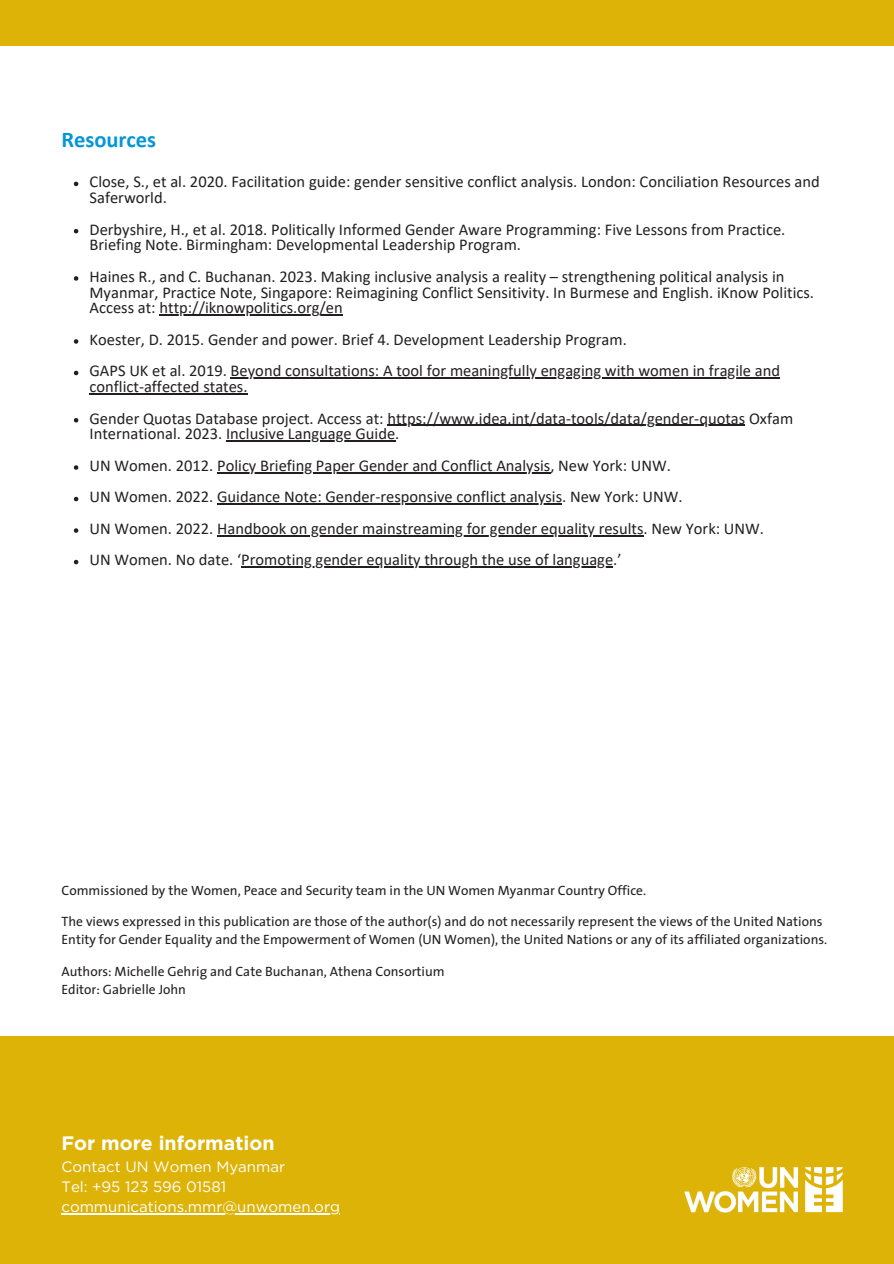
<style>
.page{position:relative;width:894px;height:1264px;background:#fff}
.page>*{position:absolute;margin:0;border:0;box-sizing:border-box;transform-origin:0 0}
.t1{font:700 22.5px "Calibri";color:#0397d6}
.t2{font:700 19.5px "Gotham";color:#fff}
.t3{font:16.5px/15.8px "Calibri";color:#231f20}
.t4{font:15px/20.2px "Gotham";color:#fff}
.t5{font:13.5px/18px "The Sans";color:#231f20}
</style>
<div class="page">
<div style="left:0;top:1036px;width:893px;height:227px;background:#ddb307"></div>
<img style="left:684px;top:1167px;width:159px;height:46px">
<svg style="left:74px;top:182px;width:4px;height:4px"></svg>
<svg style="left:74px;top:229px;width:4px;height:4px"></svg>
<svg style="left:74px;top:276px;width:4px;height:5px"></svg>
<hr style="left:159px;top:314px;width:184px;height:1px;background:#231f20">
<svg style="left:74px;top:339px;width:4px;height:5px"></svg>
<svg style="left:74px;top:371px;width:4px;height:4px"></svg>
<hr style="left:230px;top:377px;width:550px;height:1px;background:#231f20">
<hr style="left:89px;top:393px;width:158px;height:1px;background:#231f20">
<svg style="left:74px;top:418px;width:4px;height:4px"></svg>
<hr style="left:387px;top:425px;width:358px;height:1px;background:#231f20">
<hr style="left:226px;top:440px;width:169px;height:1px;background:#231f20">
<svg style="left:74px;top:465px;width:4px;height:5px"></svg>
<hr style="left:217px;top:472px;width:333px;height:1px;background:#231f20">
<svg style="left:74px;top:497px;width:4px;height:4px"></svg>
<hr style="left:217px;top:503px;width:345px;height:1px;background:#231f20">
<svg style="left:74px;top:528px;width:4px;height:5px"></svg>
<hr style="left:217px;top:535px;width:426px;height:1px;background:#231f20">
<svg style="left:74px;top:560px;width:4px;height:4px"></svg>
<hr style="left:241px;top:566px;width:372px;height:1px;background:#231f20">
<hr style="left:61px;top:1213px;width:279px;height:1px;background:#fff">
<div style="left:0;top:0;width:893px;height:46px;background:#ddb307"></div>
<p class="t1" style="left:61px;top:130px;width:96px">Resources</p>
<p class="t3" style="left:89px;top:175px;width:731px">Close, S., et al. 2020. Facilitation guide: gender sensitive conflict analysis. London: Conciliation Resources and<br>Saferworld.</p>
<p class="t3" style="left:89px;top:222px;width:697px">Derbyshire, H., et al. 2018. Politically Informed Gender Aware Programming: Five Lessons from Practice.<br>Briefing Note. Birmingham: Developmental Leadership Program.</p>
<p class="t3" style="left:89px;top:270px;width:725px">Haines R., and C. Buchanan. 2023. Making inclusive analysis a reality – strengthening political analysis in<br>Myanmar, Practice Note, Singapore: Reimagining Conflict Sensitivity. In Burmese and English. iKnow Politics.<br>Access at: http://iknowpolitics.org/en</p>
<p class="t3" style="left:89px;top:325px;width:692px;line-height:31.5px">Koester, D. 2015. Gender and power. Brief 4. Development Leadership Program.<br>GAPS UK et al. 2019. Beyond consultations: A tool for meaningfully engaging with women in fragile and</p>
<p class="t3" style="left:89px;top:372px;width:705px;line-height:31.5px">conflict-affected states.<br>Gender Quotas Database project. Access at: https://www.idea.int/data-tools/data/gender-quotas Oxfam</p>
<h2 class="t3" style="left:89px;top:427px;width:311px">International. 2023. Inclusive Language Guide.</h2>
<p class="t3" style="left:89px;top:459px;width:582px">UN Women. 2012. Policy Briefing Paper Gender and Conflict Analysis, New York: UNW.</p>
<p class="t3" style="left:89px;top:490px;width:594px">UN Women. 2022. Guidance Note: Gender-responsive conflict analysis. New York: UNW.</p>
<p class="t3" style="left:89px;top:522px;width:675px">UN Women. 2022. Handbook on gender mainstreaming for gender equality results. New York: UNW.</p>
<p class="t3" style="left:89px;top:553px;width:533px">UN Women. No date. ‘Promoting gender equality through the use of language.’</p>
<p class="t5" style="left:61px;top:880px;width:586px">Commissioned by the Women, Peace and Security team in the UN Women Myanmar Country Office.</p>
<h2 class="t5" style="left:61px;top:912px;width:767px">The views expressed in this publication are those of the author(s) and do not necessarily represent the views of the United Nations<br>Entity for Gender Equality and the Empowerment of Women (UN Women), the United Nations or any of its affiliated organizations.</h2>
<p class="t5" style="left:61px;top:961px;width:384px">Authors: Michelle Gehrig and Cate Buchanan, Athena Consortium<br>Editor: Gabrielle John</p>
<p class="t2" style="left:61px;top:1132px;width:214px">For more information</p>
<p class="t4" style="left:61px;top:1156px;width:225px">Contact UN Women Myanmar<br>Tel: +95 123 596 01581</p>
<p class="t4" style="left:61px;top:1196px;width:280px">communications.mmr@unwomen.org</p>
</div>
